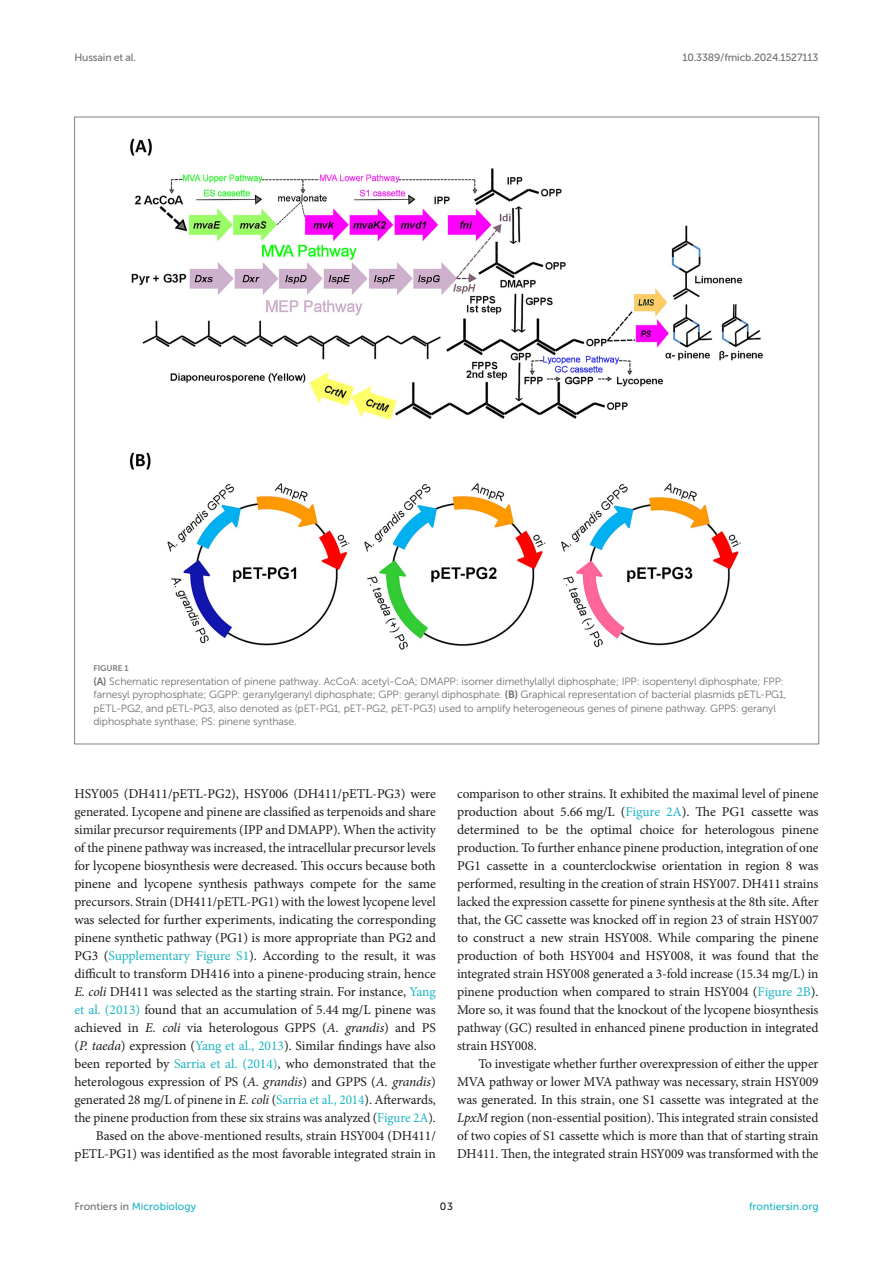
<style>
.page{position:relative;width:893px;height:1263px;background:#fff}
.page>*{position:absolute;margin:0;border:0;box-sizing:border-box;transform-origin:0 0}
.TEXT{font:13.5px/18px "Minion Pro";letter-spacing:-.005em;color:#1b1c1b;text-align:justify}
.FIG_LEG{font:10.5px/13.5px "Museo Sans 300";letter-spacing:-.01em;color:#706f70}
.t1{font:10.5px "Museo Sans 500";letter-spacing:-.015em;color:#706f70}
.t2{font:10.5px "Museo Sans 500";color:#1db5c3}
.t3{font:10.5px "Museo Sans 500";color:#1b1c1b}
.FIG_HD{font:8.25px "Museo Sans 700";letter-spacing:-.01em;color:#7e7f7f}
.s1{font-family:"Museo Sans 700"}
.s2{color:#1db5c3}
.s3{font-style:italic}
.s4{color:#706f70}
</style>
<div class="page">
<img style="left:129px;top:138px;width:634px;height:512px">
<p class="t1" style="left:74px;top:51px;width:63px">Hussain et al.</p>
<p class="t1" style="left:682px;top:51px;width:138px">10.3389/fmicb.2024.1527113</p>
<p class="FIG_HD" style="left:94px;top:664px;width:37px">FIGURE 1</p>
<p class="FIG_LEG" style="left:94px;top:674px;width:694px"><span class="s1">(A)</span> Schematic representation of pinene pathway. AcCoA: acetyl-CoA; DMAPP: isomer dimethylallyl diphosphate; IPP: isopentenyl diphosphate; FPP: farnesyl pyrophosphate; GGPP: geranylgeranyl diphosphate; GPP: geranyl diphosphate. <span class="s1">(B)</span> Graphical representation of bacterial plasmids pETL-PG1, pETL-PG2, and pETL-PG3, also denoted as (pET-PG1, pET-PG2, pET-PG3) used to amplify heterogeneous genes of pinene pathway. GPPS: geranyl diphosphate synthase; PS: pinene synthase.</p>
<p class="TEXT" style="left:74px;top:785px;width:363px">HSY005 (DH411/pETL-PG2), HSY006 (DH411/pETL-PG3) were generated. Lycopene and pinene are classified as terpenoids and share similar precursor requirements (IPP and DMAPP). When the activity of the pinene pathway was increased, the intracellular precursor levels for lycopene biosynthesis were decreased. This occurs because both pinene and lycopene synthesis pathways compete for the same precursors. Strain (DH411/pETL-PG1) with the lowest lycopene level was selected for further experiments, indicating the corresponding pinene synthetic pathway (PG1) is more appropriate than PG2 and PG3 (<span class="s2">Supplementary Figure S1</span>). According to the result, it was difficult to transform DH416 into a pinene-producing strain, hence <span class="s3">E. coli</span> DH411 was selected as the starting strain. For instance, <span class="s2">Yang et al. (2013)</span> found that an accumulation of 5.44 mg/L pinene was achieved in <span class="s3">E. coli</span> via heterologous GPPS (<span class="s3">A. grandis</span>) and PS (<span class="s3">P. taeda</span>) expression (<span class="s2">Yang et al., 2013</span>). Similar findings have also been reported by <span class="s2">Sarria et al. (2014)</span>, who demonstrated that the heterologous expression of PS (<span class="s3">A. grandis</span>) and GPPS (<span class="s3">A. grandis</span>) generated 28 mg/L of pinene in <span class="s3">E. coli</span> (<span class="s2">Sarria et al., 2014</span>). Afterwards, the pinene production from these six strains was analyzed (<span class="s2">Figure 2A</span>).</p>
<p class="TEXT" style="left:74px;top:1127px;width:363px;text-align:right">Based on the above-mentioned results, strain HSY004 (DH411/ pETL-PG1) was identified as the most favorable integrated strain in</p>
<p class="TEXT" style="left:457px;top:785px;width:363px">comparison to other strains. It exhibited the maximal level of pinene production about 5.66 mg/L (<span class="s2">Figure 2A</span>). The PG1 cassette was determined to be the optimal choice for heterologous pinene production. To further enhance pinene production, integration of one PG1 cassette in a counterclockwise orientation in region 8 was performed, resulting in the creation of strain HSY007. DH411 strains lacked the expression cassette for pinene synthesis at the 8th site. After that, the GC cassette was knocked off in region 23 of strain HSY007 to construct a new strain HSY008. While comparing the pinene production of both HSY004 and HSY008, it was found that the integrated strain HSY008 generated a 3-fold increase (15.34 mg/L) in pinene production when compared to strain HSY004 (<span class="s2">Figure 2B</span>).<br>More so, it was found that the knockout of the lycopene biosynthesis pathway (GC) resulted in enhanced pinene production in integrated strain HSY008.</p>
<p class="TEXT" style="left:457px;top:1055px;width:363px;text-indent:21px">To investigate whether further overexpression of either the upper MVA pathway or lower MVA pathway was necessary, strain HSY009 was generated. In this strain, one S1 cassette was integrated at the <span class="s3">LpxM</span> region (non-essential position). This integrated strain consisted of two copies of S1 cassette which is more than that of starting strain DH411. Then, the integrated strain HSY009 was transformed with the</p>
<p class="t2" style="left:74px;top:1200px;width:123px"><span class="s4">Frontiers in</span> Microbiology</p>
<p class="t3" style="left:440px;top:1200px;width:15px">03</p>
<p class="t2" style="left:749px;top:1200px;width:71px">frontiersin.org</p>
</div>
